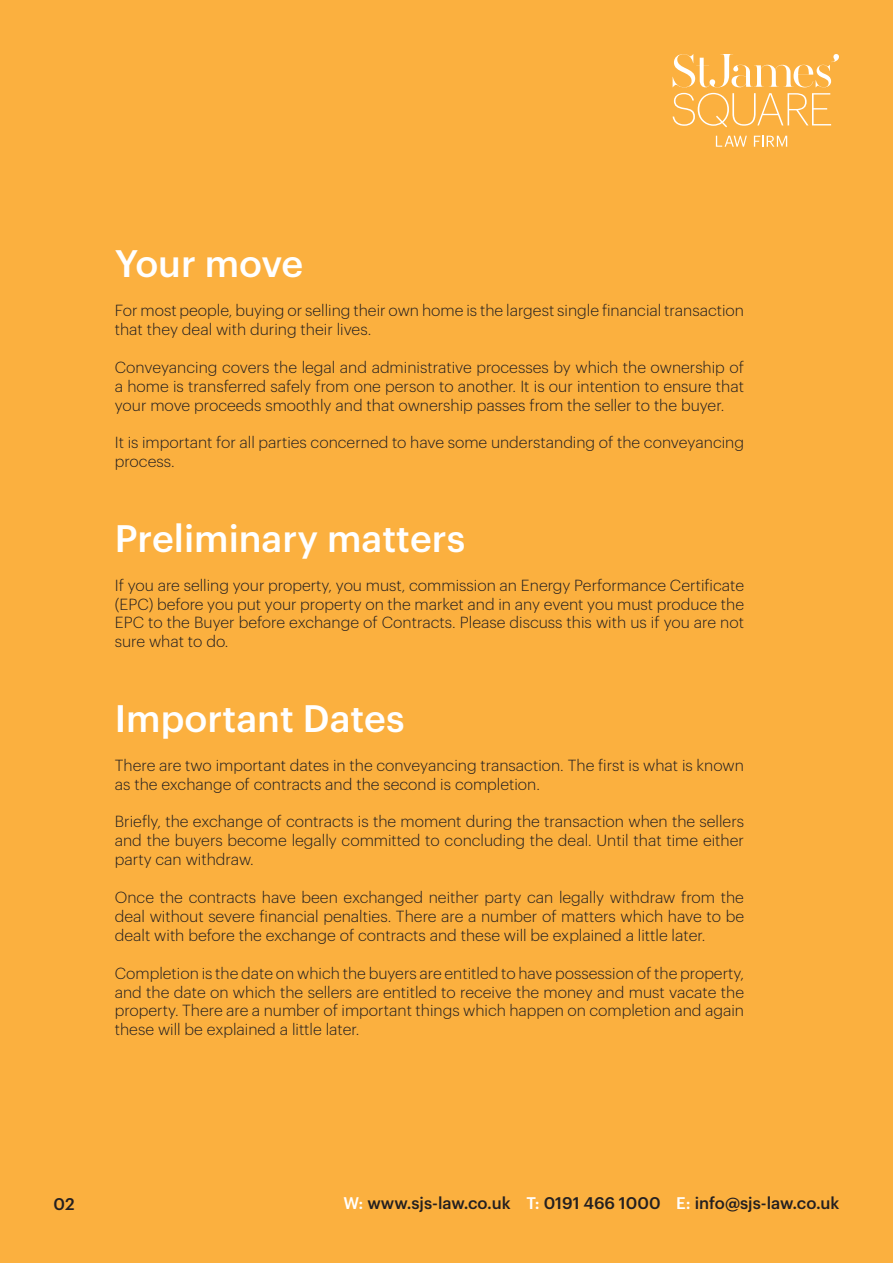
<style>
.page{position:relative;width:893px;height:1263px;background:#fbb03f}
.page>*{position:absolute;margin:0;border:0;box-sizing:border-box;transform-origin:0 0}
.t1{font:500 37.5px "Graphik";color:#fff}
.t2{font:500 16.5px "Graphik";color:#231f20}
.t3{font:300 15.75px/18.9px "Graphik";color:#231f20;text-align:justify}
.s1{color:#fff}
</style>
<div class="page">
<svg style="left:673px;top:93px;width:158px;height:34px"></svg>
<svg style="left:716px;top:136px;width:31px;height:11px"></svg>
<svg style="left:754px;top:136px;width:33px;height:11px"></svg>
<svg style="left:673px;top:54px;width:166px;height:33px"></svg>
<p class="t1" style="left:115px;top:235px;width:190px">Your move</p>
<p class="t3" style="left:115px;top:300px;width:631px">For most people, buying or selling their own home is the largest single financial transaction that they deal with during their lives.</p>
<p class="t3" style="left:115px;top:356px;width:631px">Conveyancing covers the legal and administrative processes by which the ownership of a home is transferred safely from one person to another. It is our intention to ensure that your move proceeds smoothly and that ownership passes from the seller to the buyer.</p>
<p class="t3" style="left:115px;top:432px;width:631px">It is important for all parties concerned to have some understanding of the conveyancing process.</p>
<p class="t1" style="left:115px;top:510px;width:352px">Preliminary matters</p>
<p class="t3" style="left:115px;top:574px;width:631px">If you are selling your property, you must, commission an Energy Performance Certificate (EPC) before you put your property on the market and in any event you must produce the EPC to the Buyer before exchange of Contracts. Please discuss this with us if you are not sure what to do.</p>
<p class="t1" style="left:115px;top:690px;width:291px">Important Dates</p>
<p class="t3" style="left:115px;top:754px;width:631px">There are two important dates in the conveyancing transaction. The first is what is known as the exchange of contracts and the second is completion.</p>
<p class="t3" style="left:115px;top:811px;width:631px">Briefly, the exchange of contracts is the moment during the transaction when the sellers and the buyers become legally committed to concluding the deal. Until that time either party can withdraw.</p>
<p class="t3" style="left:115px;top:887px;width:631px">Once the contracts have been exchanged neither party can legally withdraw from the deal without severe financial penalties. There are a number of matters which have to be dealt with before the exchange of contracts and these will be explained a little later.</p>
<p class="t3" style="left:115px;top:962px;width:631px">Completion is the date on which the buyers are entitled to have possession of the property, and the date on which the sellers are entitled to receive the money and must vacate the property. There are a number of important things which happen on completion and again these will be explained a little later.</p>
<p class="t2" style="left:54px;top:1191px;width:23px">02</p>
<p class="t2" style="left:344px;top:1190px;width:497px"><span class="s1">W:</span> www.sjs-law.co.uk <span class="s1">T:</span> 0191 466 1000 <span class="s1">E:</span> info@sjs-law.co.uk</p>
</div>
